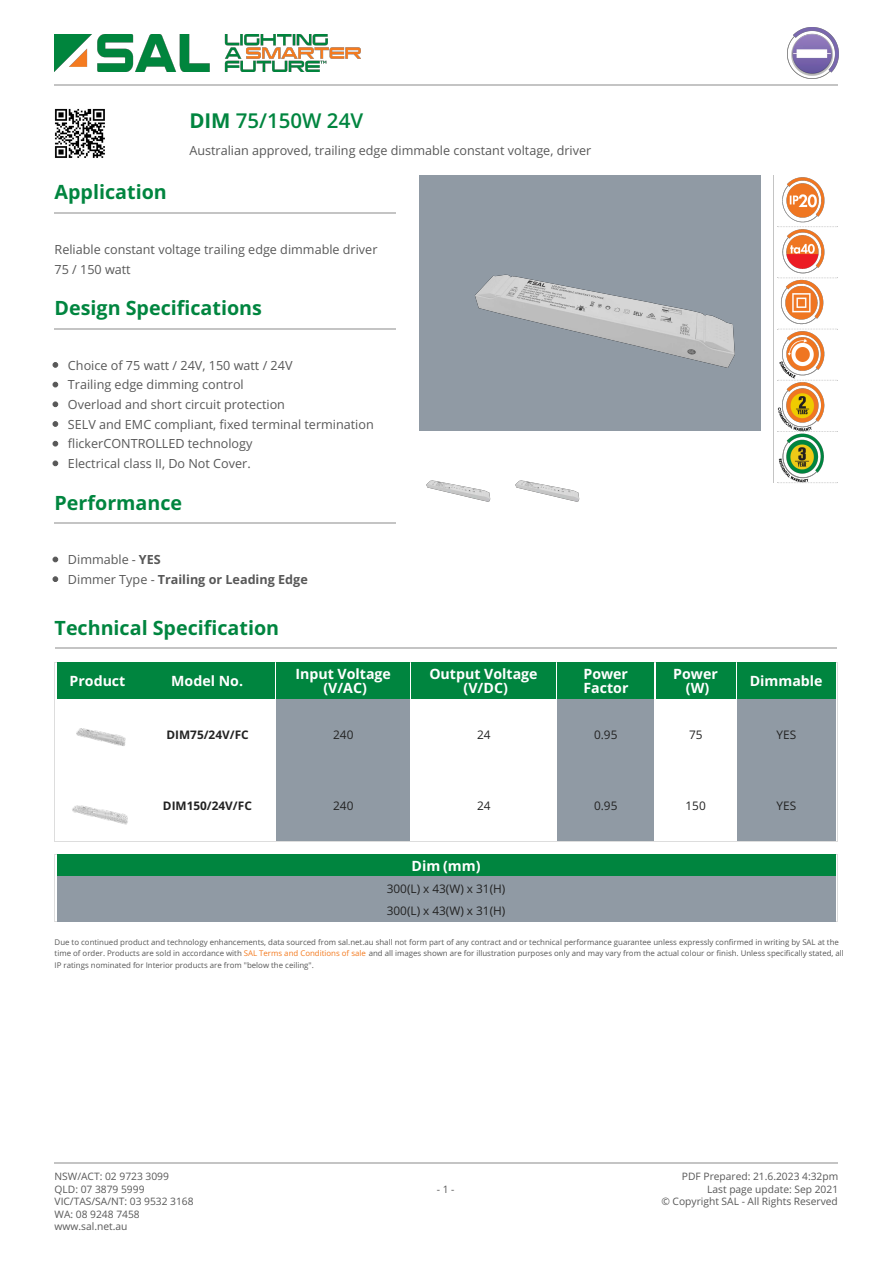
<style>
.page{position:relative;width:893px;height:1263px;background:#fff}
.page>*{position:absolute;margin:0;border:0;box-sizing:border-box;transform-origin:0 0}
.t1{font:600 20.55px "Open Sans";color:#00853f}
.t2{font:700 19.65px "Open Sans";color:#00853f}
.t3{font:700 14.25px/14.2px "Open Sans";color:#fff;text-align:center}
.t4{font:12.6px/19.6px "Open Sans";color:#585858}
.t5{font:700 12.6px/19.6px "Open Sans";color:#585858}
.t6{font:11.85px/22px "Open Sans";color:#222}
.t7{font:700 11.85px "Open Sans";color:#222}
.t8{font:10.2px/12.6px "Open Sans";color:#585858}
.t9{font:7.95px/11.1px "Open Sans";color:#585858}
.s1{font-weight:700}
.s2{font-weight:400}
.s3{color:#f47b20}
</style>
<div class="page">
<img style="left:55px;top:108px;width:50px;height:50px">
<hr style="left:55px;top:212px;width:341px;height:2px;background:#c4c4c4">
<hr style="left:55px;top:328px;width:341px;height:1px;background:#c4c4c4">
<hr style="left:55px;top:522px;width:341px;height:2px;background:#c4c4c4">
<svg style="left:53px;top:362px;width:5px;height:6px"></svg>
<svg style="left:53px;top:382px;width:5px;height:5px"></svg>
<svg style="left:53px;top:402px;width:5px;height:5px"></svg>
<svg style="left:53px;top:421px;width:5px;height:6px"></svg>
<svg style="left:53px;top:441px;width:5px;height:5px"></svg>
<svg style="left:53px;top:461px;width:5px;height:5px"></svg>
<svg style="left:53px;top:557px;width:5px;height:5px"></svg>
<svg style="left:53px;top:576px;width:5px;height:6px"></svg>
<img style="left:426px;top:480px;width:65px;height:22px">
<img style="left:515px;top:480px;width:65px;height:22px">
<img style="left:419px;top:176px;width:341px;height:255px">
<hr style="left:773px;top:176px;width:1px;height:307px;background:#c4c4c4">
<img style="left:777px;top:177px;width:49px;height:305px">
<svg style="left:777px;top:277px;width:61px;height:1px"></svg>
<svg style="left:777px;top:329px;width:61px;height:1px"></svg>
<svg style="left:777px;top:380px;width:61px;height:1px"></svg>
<svg style="left:777px;top:431px;width:61px;height:1px"></svg>
<svg style="left:777px;top:482px;width:61px;height:1px"></svg>
<hr style="left:55px;top:662px;width:783px;height:1px;background:#ddd">
<hr style="left:55px;top:841px;width:783px;height:1px;background:#ddd">
<hr style="left:55px;top:662px;width:1px;height:179px;background:#ddd">
<hr style="left:837px;top:662px;width:1px;height:179px;background:#ddd">
<hr style="left:55px;top:648px;width:781px;height:1px;background:#c4c4c4">
<div style="left:57px;top:663px;width:81px;height:36px;background:#00853f"></div>
<div style="left:140px;top:663px;width:135px;height:36px;background:#00853f"></div>
<div style="left:277px;top:663px;width:133px;height:36px;background:#00853f"></div>
<div style="left:411px;top:663px;width:145px;height:36px;background:#00853f"></div>
<div style="left:557px;top:663px;width:97px;height:36px;background:#00853f"></div>
<div style="left:656px;top:663px;width:79px;height:36px;background:#00853f"></div>
<div style="left:737px;top:663px;width:98px;height:36px;background:#00853f"></div>
<div style="left:277px;top:699px;width:133px;height:71px;background:#909aa4"></div>
<div style="left:557px;top:699px;width:97px;height:71px;background:#909aa4"></div>
<div style="left:737px;top:699px;width:98px;height:71px;background:#909aa4"></div>
<div style="left:277px;top:770px;width:133px;height:71px;background:#909aa4"></div>
<div style="left:557px;top:770px;width:97px;height:71px;background:#909aa4"></div>
<div style="left:737px;top:770px;width:98px;height:71px;background:#909aa4"></div>
<hr style="left:55px;top:854px;width:783px;height:1px;background:#ddd">
<hr style="left:55px;top:921px;width:783px;height:1px;background:#ddd">
<hr style="left:55px;top:854px;width:1px;height:68px;background:#ddd">
<hr style="left:837px;top:854px;width:1px;height:68px;background:#ddd">
<div style="left:57px;top:855px;width:778px;height:22px;background:#00853f"></div>
<div style="left:57px;top:877px;width:778px;height:22px;background:#909aa4"></div>
<div style="left:57px;top:899px;width:778px;height:22px;background:#909aa4"></div>
<img style="left:76px;top:728px;width:50px;height:18px">
<img style="left:72px;top:805px;width:56px;height:20px">
<hr style="left:55px;top:84px;width:783px;height:2px;background:#c4c4c4">
<img style="left:55px;top:34px;width:305px;height:38px">
<img style="left:787px;top:28px;width:51px;height:50px">
<hr style="left:55px;top:1162px;width:783px;height:1px;background:#c4c4c4">
<h1 class="t1" style="left:189px;top:109px;width:175px"><span class="s1">DIM</span> 75/150W 24V</h1>
<h3 class="t4" style="left:189px;top:142px;width:403px">Australian approved, trailing edge dimmable constant voltage, driver</h3>
<h2 class="t2" style="left:55px;top:184px;width:114px">Application</h2>
<h3 class="t4" style="left:55px;top:241px;width:324px">Reliable constant voltage trailing edge dimmable driver<br>75 / 150 watt</h3>
<h2 class="t2" style="left:55px;top:300px;width:209px">Design Specifications</h2>
<h3 class="t4" style="left:68px;top:357px;width:307px">Choice of 75 watt / 24V, 150 watt / 24V<br>Trailing edge dimming control<br>Overload and short circuit protection<br>SELV and EMC compliant, fixed terminal termination flickerCONTROLLED technology<br>Electrical class II, Do Not Cover.</h3>
<h2 class="t2" style="left:55px;top:495px;width:129px">Performance</h2>
<h3 class="t5" style="left:68px;top:551px;width:241px"><span class="s2">Dimmable -</span> YES<br><span class="s2">Dimmer Type -</span> Trailing or Leading Edge</h3>
<h2 class="t2" style="left:55px;top:620px;width:226px">Technical Specification</h2>
<h3 class="t3" style="left:70px;top:675px;width:57px">Product</h3>
<h3 class="t3" style="left:171px;top:675px;width:73px">Model No.</h3>
<h3 class="t3" style="left:295px;top:668px;width:97px">Input Voltage (V/AC)</h3>
<h3 class="t3" style="left:429px;top:668px;width:110px">Output Voltage (V/DC)</h3>
<h3 class="t3" style="left:583px;top:668px;width:46px;text-align:left">Power<br>Factor</h3>
<h3 class="t3" style="left:673px;top:668px;width:46px">Power (W)</h3>
<h3 class="t3" style="left:749px;top:675px;width:74px">Dimmable</h3>
<h3 class="t7" style="left:166px;top:730px;width:84px">DIM75/24V/FC</h3>
<h3 class="t6" style="left:333px;top:725px;width:22px">240</h3>
<h3 class="t6" style="left:477px;top:725px;width:15px">24</h3>
<h3 class="t6" style="left:594px;top:725px;width:25px">0.95</h3>
<h3 class="t6" style="left:689px;top:725px;width:15px">75</h3>
<h3 class="t6" style="left:776px;top:725px;width:21px">YES</h3>
<h3 class="t7" style="left:163px;top:801px;width:90px">DIM150/24V/FC</h3>
<h3 class="t6" style="left:333px;top:796px;width:22px">240</h3>
<h3 class="t6" style="left:477px;top:796px;width:15px">24</h3>
<h3 class="t6" style="left:594px;top:796px;width:25px">0.95</h3>
<h3 class="t6" style="left:685px;top:796px;width:22px">150</h3>
<h3 class="t6" style="left:776px;top:796px;width:21px">YES</h3>
<h3 class="t3" style="left:411px;top:861px;width:70px">Dim (mm)</h3>
<h3 class="t6" style="left:387px;top:879px;width:120px">300(L) x 43(W) x 31(H)<br>300(L) x 43(W) x 31(H)</h3>
<p class="t9" style="left:55px;top:938px;width:790px">Due to continued product and technology enhancements, data sourced from sal.net.au shall not form part of any contract and or technical performance guarantee unless expressly confirmed in writing by SAL at the time of order. Products are sold in accordance with <span class="s3">SAL Terms and Conditions of sale</span> and all images shown are for illustration purposes only and may vary from the actual colour or finish. Unless specifically stated, all<br>IP ratings nominated for Interior products are from "below the ceiling".</p>
<p class="t8" style="left:55px;top:1171px;width:141px">NSW/ACT: 02 9723 3099<br>QLD: 07 3879 5999<br>VIC/TAS/SA/NT: 03 9532 3168<br>WA: 08 9248 7458 www.sal.net.au</p>
<p class="t8" style="left:437px;top:1184px;width:19px">- 1 -</p>
<p class="t8" style="left:661px;top:1171px;width:178px;text-align:right">PDF Prepared: 21.6.2023 4:32pm<br>Last page update: Sep 2021<br>© Copyright SAL - All Rights Reserved</p>
</div>
